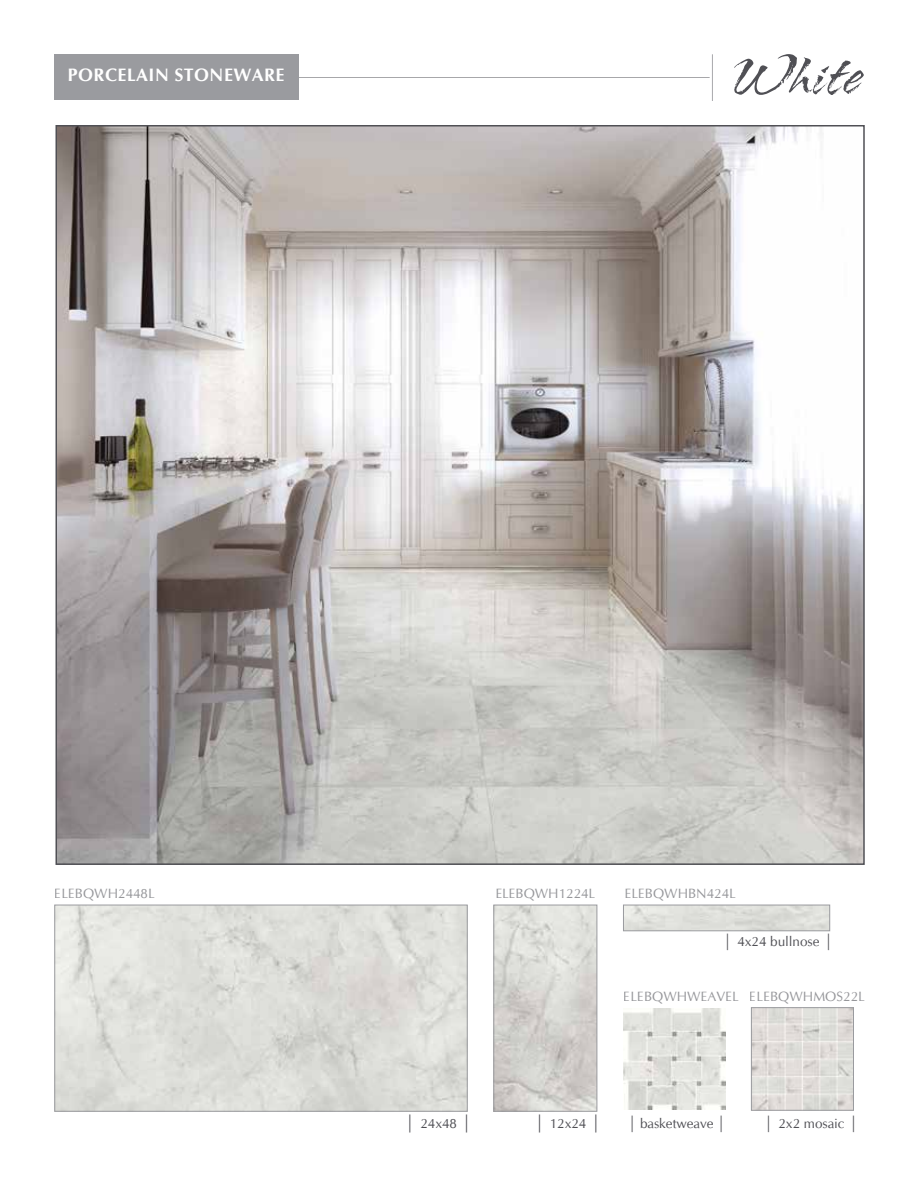
<style>
.page{position:relative;width:918px;height:1188px;background:#fff}
.page>*{position:absolute;margin:0;border:0;box-sizing:border-box;transform-origin:0 0}
.t1{font:63px "Arid ITCTT";color:#505055}
.t2{font:700 18px "CG Omega";letter-spacing:.025em;color:#fff}
.t3{font:13.5px "CG Omega";color:#737479}
.t4{font:13.5px "CG Omega";color:#505055}
.s1{font-size:16.5px}
.s2{font-size:18px}
</style>
<div class="page">
<img style="left:59px;top:128px;width:803px;height:734px">
<hr style="left:298px;top:77px;width:412px;height:1px;background:#505055">
<hr style="left:712px;top:54px;width:1px;height:47px;background:#505055">
<div style="left:54px;top:54px;width:244px;height:46px;background:#9a9b9f"></div>
<img style="left:496px;top:907px;width:99px;height:202px">
<div style="left:494px;top:905px;width:103px;height:206px;border:1px solid #9a9b9f"></div>
<img style="left:625px;top:907px;width:203px;height:22px">
<div style="left:623px;top:905px;width:207px;height:26px;border:1px solid #9a9b9f"></div>
<img style="left:57px;top:907px;width:408px;height:202px">
<div style="left:55px;top:905px;width:412px;height:206px;border:1px solid #9a9b9f"></div>
<img style="left:624px;top:1009px;width:102px;height:101px">
<img style="left:753px;top:1009px;width:99px;height:99px">
<div style="left:751px;top:1007px;width:103px;height:103px;border:1px solid #9a9b9f"></div>
<h2 class="t2" style="left:68px;top:63px;width:219px">PORCELAIN STONEWARE</h2>
<h1 class="t1" style="left:731px;top:42px;width:132px">White</h1>
<p class="t3" style="left:55px;top:885px;width:102px">ELEBQWH2448L</p>
<p class="t3" style="left:495px;top:885px;width:102px">ELEBQWH1224L</p>
<p class="t3" style="left:625px;top:885px;width:113px">ELEBQWHBN424L</p>
<p class="t4" style="left:723px;top:934px;width:111px"><span class="s1">|</span> 4x24 bullnose <span class="s1">|</span></p>
<p class="t3" style="left:624px;top:988px;width:243px">ELEBQWHWEAVEL ELEBQWHMOS22L</p>
<p class="t4" style="left:406px;top:1116px;width:67px"><span class="s2">|</span> 24x48 <span class="s2">|</span></p>
<p class="t4" style="left:535px;top:1116px;width:67px"><span class="s2">|</span> 12x24 <span class="s2">|</span></p>
<p class="t4" style="left:628px;top:1115px;width:99px"><span class="s1">|</span> basketweave <span class="s1">|</span></p>
<p class="t4" style="left:764px;top:1116px;width:95px"><span class="s1">|</span> 2x2 mosaic <span class="s1">|</span></p>
</div>
